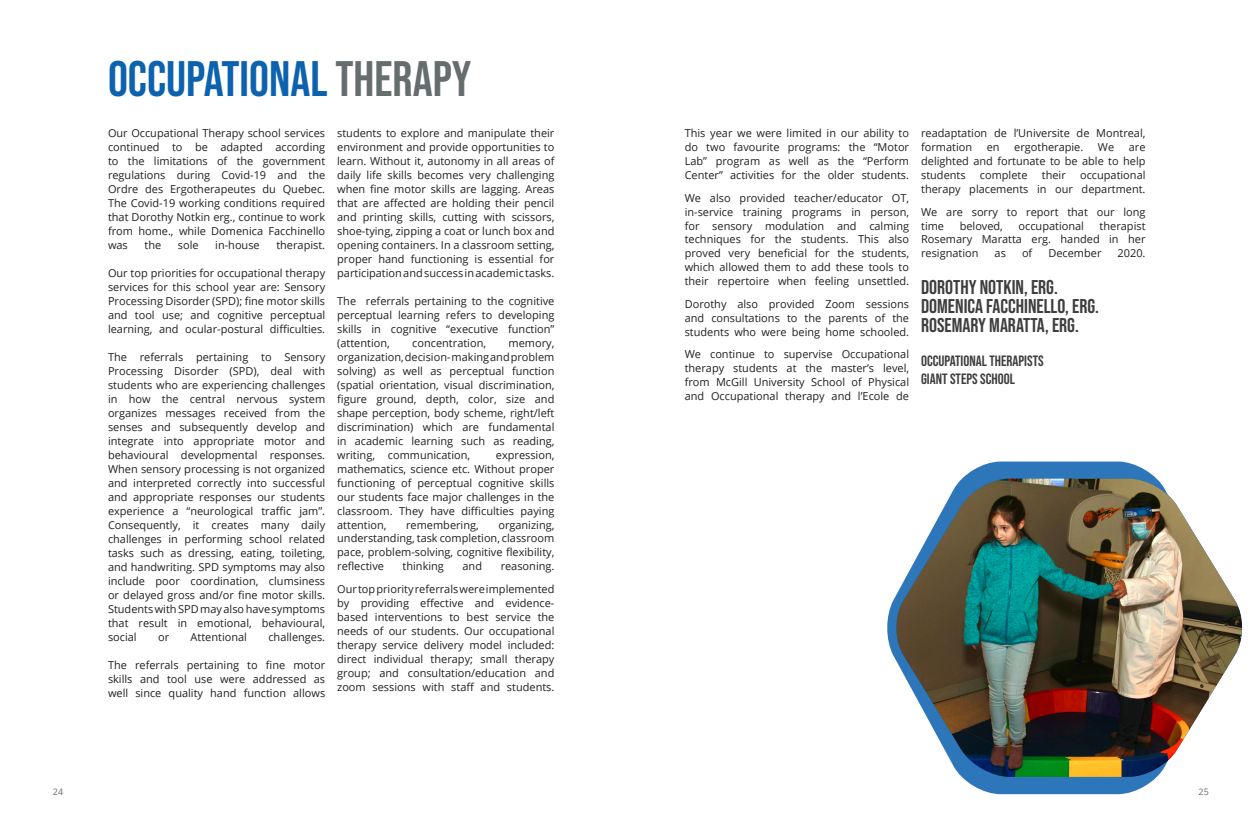
<style>
.page{position:relative;width:1260px;height:828px;background:#fff}
.page>*{position:absolute;margin:0;border:0;box-sizing:border-box;transform-origin:0 0}
.HEADERS{font:49.8px "Bebas Neue";color:#0d62af}
.Headline{font:19.9px "Bebas Neue";color:#3e3e3f}
.Headline-2{font:15px "Bebas Neue";color:#3e3e3f}
.t1{font:11px/14px "Open Sans";color:#231f20;text-align:justify}
.CONTENT{font:9px "Open Sans";color:#666d6f}
.s1{color:#666d6f}
</style>
<div class="page">
<svg style="left:887px;top:462px;width:270px;height:332px;fill:#2c76b9"></svg>
<img style="left:894px;top:479px;width:348px;height:298px">
<p class="HEADERS" style="left:108px;top:50px;width:365px">OCCUPATIONAL <span class="s1">THERAPY</span></p>
<p class="t1" style="left:108px;top:126px;width:219px">Our Occupational Therapy school services continued to be adapted according to the limitations of the government regulations during Covid-19 and the Ordre des Ergotherapeutes du Quebec.<br>The Covid-19 working conditions required that Dorothy Notkin erg., continue to work from home., while Domenica Facchinello was</p>
<p class="t1" style="left:144px;top:238px;width:18px">the</p>
<p class="t1" style="left:178px;top:238px;width:22px">sole</p>
<p class="t1" style="left:215px;top:238px;width:46px">in-house</p>
<p class="t1" style="left:276px;top:238px;width:50px">therapist.</p>
<p class="t1" style="left:108px;top:266px;width:219px">Our top priorities for occupational therapy services for this school year are: Sensory Processing Disorder (SPD); fine motor skills and tool use; and cognitive perceptual learning, and ocular-postural difficulties.</p>
<p class="t1" style="left:108px;top:350px;width:219px">The referrals pertaining to Sensory Processing Disorder (SPD), deal with students who are experiencing challenges in how the central nervous system organizes messages received from the senses and subsequently develop and integrate into appropriate motor and behavioural developmental responses.<br>When sensory processing is not organized and interpreted correctly into successful and appropriate responses our students experience a “neurological traffic jam”.<br>Consequently, it creates many daily challenges in performing school related tasks such as dressing, eating, toileting, and handwriting. SPD symptoms may also include poor coordination, clumsiness or delayed gross and/or fine motor skills.<br>Students with SPD may also have symptoms that result in emotional, behavioural, social</p>
<p class="t1" style="left:158px;top:629px;width:13px">or</p>
<p class="t1" style="left:191px;top:629px;width:58px">Attentional</p>
<p class="t1" style="left:268px;top:629px;width:58px">challenges.</p>
<p class="t1" style="left:108px;top:658px;width:219px">The referrals pertaining to fine motor skills and tool use were addressed as well since quality hand function allows</p>
<p class="t1" style="left:337px;top:126px;width:219px">students to explore and manipulate their environment and provide opportunities to learn. Without it, autonomy in all areas of daily life skills becomes very challenging when fine motor skills are lagging. Areas that are affected are holding their pencil and printing skills, cutting with scissors, shoe-tying, zipping a coat or lunch box and opening containers. In a classroom setting, proper hand functioning is essential for participation and success in academic tasks.</p>
<p class="t1" style="left:337px;top:294px;width:219px">The referrals pertaining to the cognitive perceptual learning refers to developing skills in cognitive “executive function” (attention,</p>
<p class="t1" style="left:412px;top:336px;width:75px">concentration,</p>
<p class="t1" style="left:337px;top:336px;width:219px;text-indent:171px">memory, organization, decision- making and problem solving) as well as perceptual function (spatial orientation, visual discrimination, figure ground, depth, color, size and shape perception, body scheme, right/left discrimination) which are fundamental in academic learning such as reading, writing, communication,</p>
<p class="t1" style="left:337px;top:447px;width:219px;text-indent:159px">expression, mathematics, science etc. Without proper functioning of perceptual cognitive skills our students face major challenges in the classroom. They have difficulties paying attention,</p>
<p class="t1" style="left:406px;top:517px;width:74px">remembering,</p>
<p class="t1" style="left:337px;top:517px;width:219px;text-indent:161px">organizing, understanding, task completion, classroom pace, problem-solving, cognitive flexibility, reflective</p>
<p class="t1" style="left:403px;top:559px;width:43px">thinking</p>
<p class="t1" style="left:463px;top:559px;width:21px">and</p>
<p class="t1" style="left:501px;top:559px;width:55px">reasoning.</p>
<p class="t1" style="left:337px;top:582px;width:219px">Our top priority referrals were implemented by providing effective and evidence&shy;based interventions to best service the needs of our students. Our occupational therapy service delivery model included: direct individual therapy; small therapy group; and consultation/education and zoom sessions with staff and students.</p>
<p class="t1" style="left:685px;top:126px;width:226px">This year we were limited in our ability to do two favourite programs: the “Motor Lab” program as well as the “Perform Center” activities for the older students.</p>
<p class="t1" style="left:685px;top:190px;width:226px">We also provided teacher/educator OT, in-service training programs in person, for sensory modulation and calming techniques for the students. This also proved very beneficial for the students, which allowed them to add these tools to their repertoire when feeling unsettled.</p>
<p class="t1" style="left:685px;top:297px;width:226px">Dorothy also provided Zoom sessions and consultations to the parents of the students who were being home schooled.</p>
<p class="t1" style="left:685px;top:347px;width:226px">We continue to supervise Occupational therapy students at the master’s level, from McGill University School of Physical and Occupational therapy and l’Ecole de</p>
<p class="t1" style="left:921px;top:126px;width:226px">readaptation de l’Universite de Montreal, formation</p>
<p class="t1" style="left:987px;top:140px;width:14px">en</p>
<p class="t1" style="left:1014px;top:140px;width:71px">ergotherapie.</p>
<p class="t1" style="left:1098px;top:140px;width:18px">We</p>
<p class="t1" style="left:921px;top:140px;width:226px;text-indent:208px">are delighted and fortunate to be able to help students</p>
<p class="t1" style="left:921px;top:168px;width:226px;text-align:right">occupational<br>therapy placements in our department.</p>
<p class="t1" style="left:921px;top:204px;width:226px">We are sorry to report that our long time</p>
<p class="t1" style="left:980px;top:168px;width:49px">complete</p>
<p class="t1" style="left:1042px;top:168px;width:26px">their</p>
<p class="t1" style="left:921px;top:218px;width:226px;text-indent:178px">therapist Rosemary Maratta erg. handed in her resignation</p>
<p class="t1" style="left:960px;top:218px;width:45px">beloved,</p>
<p class="t1" style="left:1019px;top:218px;width:67px">occupational</p>
<p class="t1" style="left:995px;top:246px;width:13px">as</p>
<p class="t1" style="left:1022px;top:246px;width:12px">of</p>
<p class="t1" style="left:1048px;top:246px;width:55px">December</p>
<p class="t1" style="left:1118px;top:246px;width:30px">2020.</p>
<p class="Headline" style="left:921px;top:276px;width:138px">DOROTHY NOTKIN, ERG.</p>
<p class="Headline" style="left:921px;top:295px;width:179px">DOMENICA FACCHINELLO, ERG.</p>
<p class="Headline" style="left:921px;top:314px;width:159px">ROSEMARY MARATTA, ERG.</p>
<p class="Headline-2" style="left:921px;top:352px;width:124px">OCCUPATIONAL THERAPISTS</p>
<p class="Headline-2" style="left:921px;top:370px;width:95px">GIANT STEPS SCHOOL</p>
<p class="CONTENT" style="left:53px;top:786px;width:12px">24</p>
<p class="CONTENT" style="left:1199px;top:785px;width:12px">25</p>
</div>
